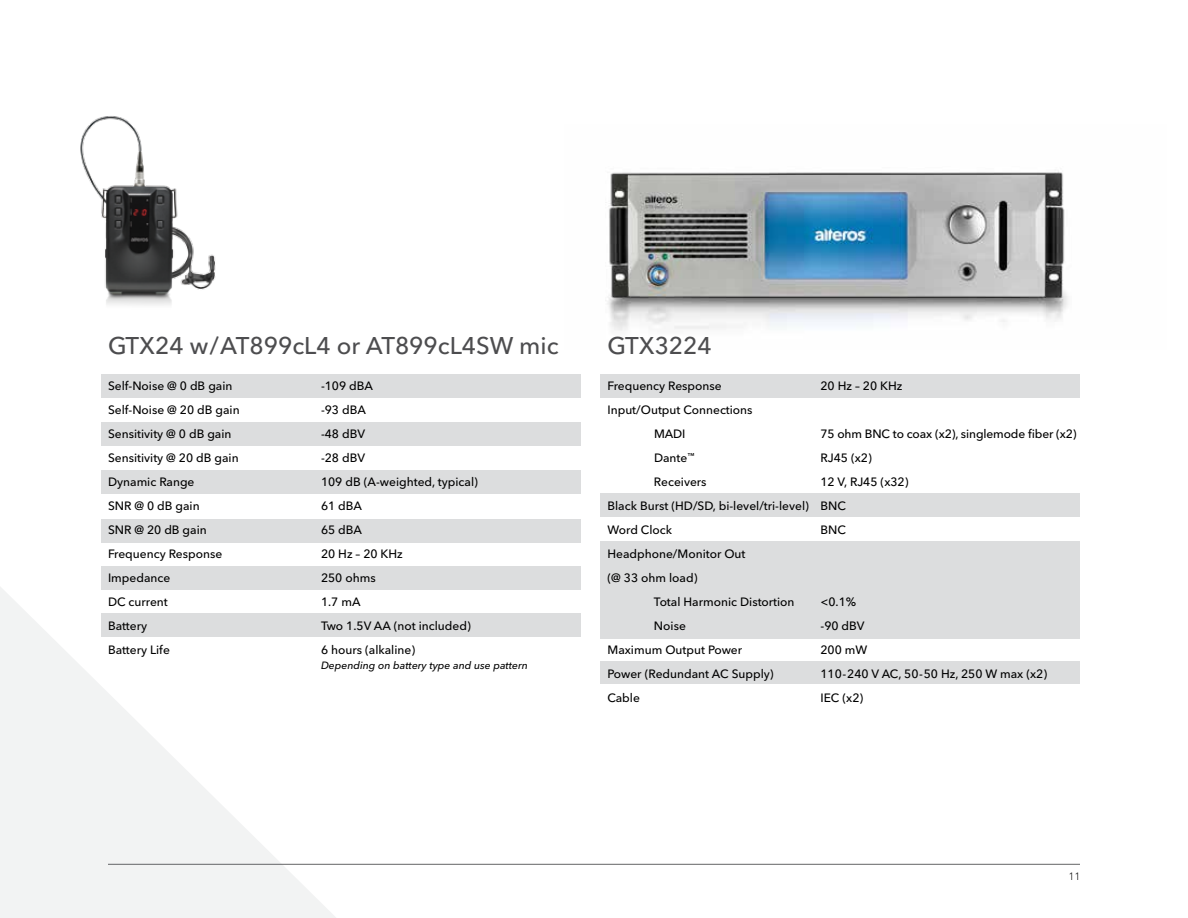
<style>
.page{position:relative;width:1188px;height:918px;background:#fff}
.page>*{position:absolute;margin:0;border:0;box-sizing:border-box;transform-origin:0 0}
.t1{font:500 24px "Avenir Next LT Pro";color:#4d4d4f}
.t2{font:500 12px/24px "Avenir Next LT Pro";color:#000}
.t3{font:italic 500 10.5px "Avenir Next LT Pro";color:#000}
.t4{font:300 10.5px "Avenir Next LT Pro";color:#000}
</style>
<div class="page">
<img style="left:605px;top:171px;width:463px;height:160px">
<svg style="left:0;top:445px;width:353px;height:473px"></svg>
<div style="left:601px;top:374px;width:479px;height:24px;background:#dcddde"></div>
<div style="left:601px;top:493px;width:479px;height:24px;background:#dcddde"></div>
<div style="left:601px;top:542px;width:479px;height:97px;background:#dcddde"></div>
<div style="left:601px;top:662px;width:479px;height:22px;background:#dcddde"></div>
<div style="left:101px;top:374px;width:479px;height:24px;background:#dcddde"></div>
<div style="left:101px;top:422px;width:479px;height:23px;background:#dcddde"></div>
<div style="left:101px;top:470px;width:479px;height:24px;background:#dcddde"></div>
<div style="left:101px;top:519px;width:479px;height:24px;background:#dcddde"></div>
<div style="left:101px;top:566px;width:479px;height:24px;background:#dcddde"></div>
<div style="left:101px;top:614px;width:479px;height:23px;background:#dcddde"></div>
<img style="left:80px;top:116px;width:136px;height:189px">
<hr style="left:108px;top:864px;width:972px;height:1px;background:#636466">
<h1 class="t1" style="left:108px;top:331px;width:452px">GTX24 w/AT899cL4 or AT899cL4SW mic</h1>
<p class="t2" style="left:108px;top:374px;width:126px">Self-Noise @ 0 dB gain</p>
<p class="t2" style="left:321px;top:374px;width:54px">-109 dBA</p>
<p class="t2" style="left:108px;top:398px;width:133px">Self-Noise @ 20 dB gain</p>
<p class="t2" style="left:321px;top:398px;width:46px">-93 dBA</p>
<p class="t2" style="left:108px;top:422px;width:125px">Sensitivity @ 0 dB gain</p>
<p class="t2" style="left:321px;top:422px;width:46px">-48 dBV</p>
<p class="t2" style="left:108px;top:446px;width:132px">Sensitivity @ 20 dB gain</p>
<p class="t2" style="left:321px;top:446px;width:46px">-28 dBV</p>
<p class="t2" style="left:108px;top:470px;width:88px">Dynamic Range</p>
<p class="t2" style="left:321px;top:470px;width:158px">109 dB (A-weighted, typical)</p>
<p class="t2" style="left:108px;top:494px;width:93px">SNR @ 0 dB gain</p>
<p class="t2" style="left:321px;top:494px;width:43px">61 dBA</p>
<p class="t2" style="left:108px;top:518px;width:100px">SNR @ 20 dB gain</p>
<p class="t2" style="left:321px;top:518px;width:43px">65 dBA</p>
<p class="t2" style="left:108px;top:542px;width:116px">Frequency Response</p>
<p class="t2" style="left:321px;top:542px;width:83px">20 Hz – 20 KHz</p>
<p class="t2" style="left:108px;top:566px;width:64px">Impedance</p>
<p class="t2" style="left:321px;top:566px;width:56px">250 ohms</p>
<p class="t2" style="left:108px;top:590px;width:61px">DC current</p>
<p class="t2" style="left:321px;top:590px;width:41px">1.7 mA</p>
<p class="t2" style="left:108px;top:614px;width:41px">Battery</p>
<p class="t2" style="left:321px;top:614px;width:151px">Two 1.5V AA (not included)</p>
<p class="t2" style="left:108px;top:638px;width:63px">Battery Life</p>
<p class="t2" style="left:321px;top:638px;width:96px">6 hours (alkaline)</p>
<p class="t3" style="left:321px;top:659px;width:208px">Depending on battery type and use pattern</p>
<h1 class="t1" style="left:608px;top:331px;width:106px">GTX3224</h1>
<p class="t2" style="left:608px;top:374px;width:116px">Frequency Response</p>
<p class="t2" style="left:820px;top:374px;width:83px">20 Hz – 20 KHz</p>
<p class="t2" style="left:654px;top:398px;width:100px;text-indent:-46px">Input/Output Connections<br>MADI</p>
<p class="t2" style="left:820px;top:422px;width:258px">75 ohm BNC to coax (x2), singlemode fiber (x2)</p>
<p class="t2" style="left:654px;top:446px;width:42px">Dante<sup>™</sup></p>
<p class="t2" style="left:820px;top:446px;width:53px">RJ45 (x2)</p>
<p class="t2" style="left:654px;top:470px;width:54px">Receivers</p>
<p class="t2" style="left:607px;top:470px;width:303px;text-indent:213px">12 V, RJ45 (x32)<br>Black Burst (HD/SD, bi-level/tri-level) BNC<br>Word Clock</p>
<p class="t2" style="left:820px;top:518px;width:27px">BNC</p>
<p class="t2" style="left:607px;top:542px;width:140px">Headphone/Monitor Out (@ 33 ohm load)</p>
<p class="t2" style="left:654px;top:590px;width:142px">Total Harmonic Distortion</p>
<p class="t2" style="left:820px;top:590px;width:37px">&lt;0.1%</p>
<p class="t2" style="left:654px;top:614px;width:33px">Noise</p>
<p class="t2" style="left:820px;top:614px;width:46px">-90 dBV</p>
<p class="t2" style="left:607px;top:638px;width:136px">Maximum Output Power</p>
<p class="t2" style="left:820px;top:638px;width:48px">200 mW</p>
<p class="t2" style="left:607px;top:662px;width:168px">Power (Redundant AC Supply)</p>
<p class="t2" style="left:820px;top:662px;width:228px">110-240 V AC, 50-50 Hz, 250 W max (x2)</p>
<p class="t2" style="left:607px;top:686px;width:34px">Cable</p>
<p class="t2" style="left:820px;top:686px;width:44px">IEC (x2)</p>
<p class="t4" style="left:1068px;top:870px;width:14px">11</p>
</div>
